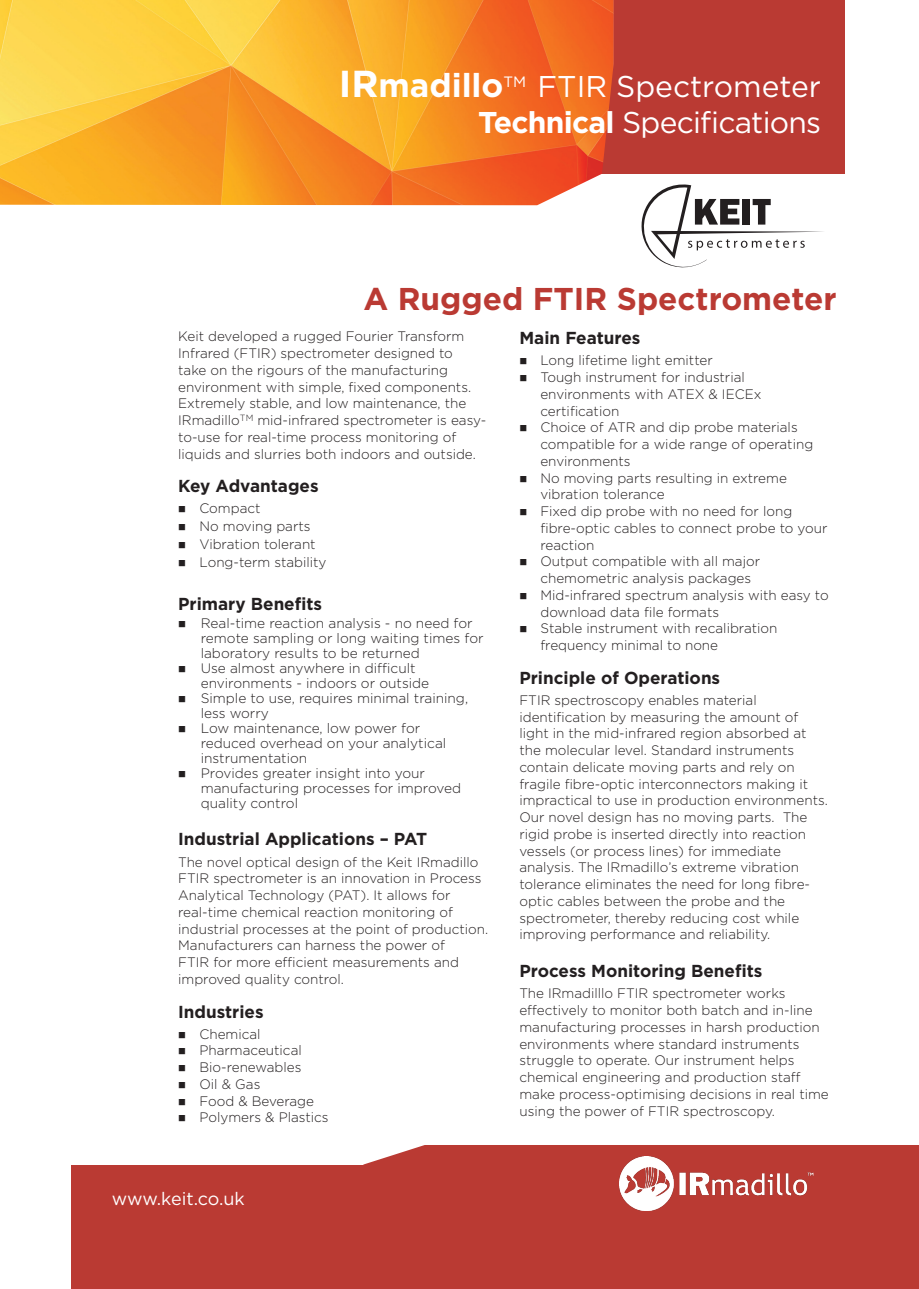
<style>
.page{position:relative;width:919px;height:1289px;background:#fff}
.page>*{position:absolute;margin:0;border:0;box-sizing:border-box;transform-origin:0 0}
.t1{font:700 31.5px "Gotham";color:#ba3a33}
.t2{font:30px "Gotham";letter-spacing:-.015em;color:#fff}
.t3{font:18px "Gotham";letter-spacing:-.01em;color:#fff}
.t4{font:700 17.4px "Gotham";color:#231f20}
.t5{font:300 13.65px/16.8px "Gotham";color:#231f20}
.s1{font-weight:700;font-size:37.5px}
.s2{font-weight:700;font-size:33px}
.s3{font-weight:700}
</style>
<div class="page">
<div style="left:72px;top:1165px;width:846px;height:123px;background:#ba3a33"></div>
<div style="left:600px;top:0;width:245px;height:174px;background:#ba3a33"></div>
<svg style="left:641px;top:184px;width:182px;height:83px"></svg>
<img style="left:0;top:0;width:613px;height:205px">
<svg style="left:363px;top:1145px;width:555px;height:66px"></svg>
<img style="left:619px;top:1156px;width:194px;height:54px">
<p class="t2" style="left:339px;top:67px;width:484px"><span class="s1">IR</span><span class="s2">madillo</span><sup>TM</sup> FTIR Spectrometer</p>
<p class="t2" style="left:478px;top:103px;width:344px"><span class="s3">Technical</span> Specifications</p>
<p class="t1" style="left:363px;top:278px;width:474px">A Rugged FTIR Spectrometer</p>
<p class="t5" style="left:178px;top:328px;width:310px">Keit developed a rugged Fourier Transform Infrared (FTIR) spectrometer designed to<br>take on the rigours of the manufacturing environment with simple, fixed components.<br>Extremely stable, and low maintenance, the IRmadillo<sup>TM</sup> mid-infrared spectrometer is easy&shy;to-use for real-time process monitoring of liquids and slurries both indoors and outside.</p>
<p class="t4" style="left:178px;top:474px;width:142px">Key Advantages</p>
<p class="t5" style="left:178px;top:499px;width:84px">■ Compact</p>
<p class="t5" style="left:178px;top:517px;width:134px">■ No moving parts</p>
<p class="t5" style="left:178px;top:535px;width:139px">■ Vibration tolerant</p>
<p class="t5" style="left:178px;top:553px;width:150px">■ Long-term stability</p>
<p class="t4" style="left:178px;top:592px;width:145px">Primary Benefits</p>
<p class="t5" style="left:201px;top:615px;width:284px;line-height:15px;text-indent:-22px">■ Real-time reaction analysis - no need for remote sampling or long waiting times for laboratory results to be returned</p>
<p class="t5" style="left:201px;top:660px;width:230px;line-height:15px;text-indent:-22px">■ Use almost anywhere in difficult environments - indoors or outside</p>
<p class="t5" style="left:201px;top:690px;width:269px;line-height:15px;text-indent:-22px">■ Simple to use, requires minimal training, less worry</p>
<p class="t5" style="left:201px;top:720px;width:247px;line-height:15px;text-indent:-22px">■ Low maintenance, low power for reduced overhead on your analytical instrumentation</p>
<p class="t5" style="left:201px;top:765px;width:262px;line-height:15px;text-indent:-22px">■ Provides greater insight into your manufacturing processes for improved quality control</p>
<p class="t4" style="left:178px;top:827px;width:250px">Industrial Applications – PAT</p>
<p class="t5" style="left:178px;top:852px;width:311px">The novel optical design of the Keit IRmadillo FTIR spectrometer is an innovation in Process Analytical Technology (PAT). It allows for real-time chemical reaction monitoring of industrial processes at the point of production.<br>Manufacturers can harness the power of<br>FTIR for more efficient measurements and improved quality control.</p>
<p class="t4" style="left:178px;top:999px;width:87px">Industries</p>
<p class="t5" style="left:178px;top:1025px;width:84px">■ Chemical</p>
<p class="t5" style="left:178px;top:1041px;width:125px">■ Pharmaceutical</p>
<p class="t5" style="left:178px;top:1058px;width:125px">■ Bio-renewables</p>
<p class="t5" style="left:178px;top:1075px;width:84px">■ Oil &amp; Gas</p>
<p class="t5" style="left:178px;top:1092px;width:137px">■ Food &amp; Beverage</p>
<p class="t5" style="left:178px;top:1108px;width:152px">■ Polymers &amp; Plastics</p>
<p class="t3" style="left:112px;top:1186px;width:134px">www.keit.co.uk</p>
<p class="t4" style="left:519px;top:326px;width:123px">Main Features</p>
<p class="t5" style="left:519px;top:352px;width:195px">■ Long lifetime light emitter</p>
<p class="t5" style="left:540px;top:368px;width:222px;text-indent:-21px">■ Tough instrument for industrial environments with ATEX &amp; IECEx certification</p>
<p class="t5" style="left:540px;top:419px;width:274px;text-indent:-21px">■ Choice of ATR and dip probe materials compatible for a wide range of operating environments</p>
<p class="t5" style="left:540px;top:469px;width:248px;text-indent:-21px">■ No moving parts resulting in extreme vibration tolerance</p>
<p class="t5" style="left:540px;top:502px;width:288px;text-indent:-21px">■ Fixed dip probe with no need for long fibre-optic cables to connect probe to your reaction</p>
<p class="t5" style="left:540px;top:553px;width:221px;text-indent:-21px">■ Output compatible with all major chemometric analysis packages</p>
<p class="t5" style="left:540px;top:586px;width:290px;text-indent:-21px">■ Mid-infrared spectrum analysis with easy to download data file formats</p>
<p class="t5" style="left:540px;top:620px;width:238px;text-indent:-21px">■ Stable instrument with recalibration frequency minimal to none</p>
<p class="t4" style="left:519px;top:666px;width:202px">Principle of Operations</p>
<p class="t5" style="left:519px;top:691px;width:310px">FTIR spectroscopy enables material identification by measuring the amount of light in the mid-infrared region absorbed at the molecular level. Standard instruments contain delicate moving parts and rely on fragile fibre-optic interconnectors making it impractical to use in production environments.<br>Our novel design has no moving parts. The rigid probe is inserted directly into reaction vessels (or process lines) for immediate analysis. The IRmadillo’s extreme vibration tolerance eliminates the need for long fibre&shy;optic cables between the probe and the spectrometer, thereby reducing cost while improving performance and reliability.</p>
<p class="t4" style="left:519px;top:959px;width:244px">Process Monitoring Benefits</p>
<p class="t5" style="left:519px;top:984px;width:311px">The IRmadilllo FTIR spectrometer works effectively to monitor both batch and in-line manufacturing processes in harsh production environments where standard instruments struggle to operate. Our instrument helps chemical engineering and production staff make process-optimising decisions in real time using the power of FTIR spectroscopy.</p>
</div>
